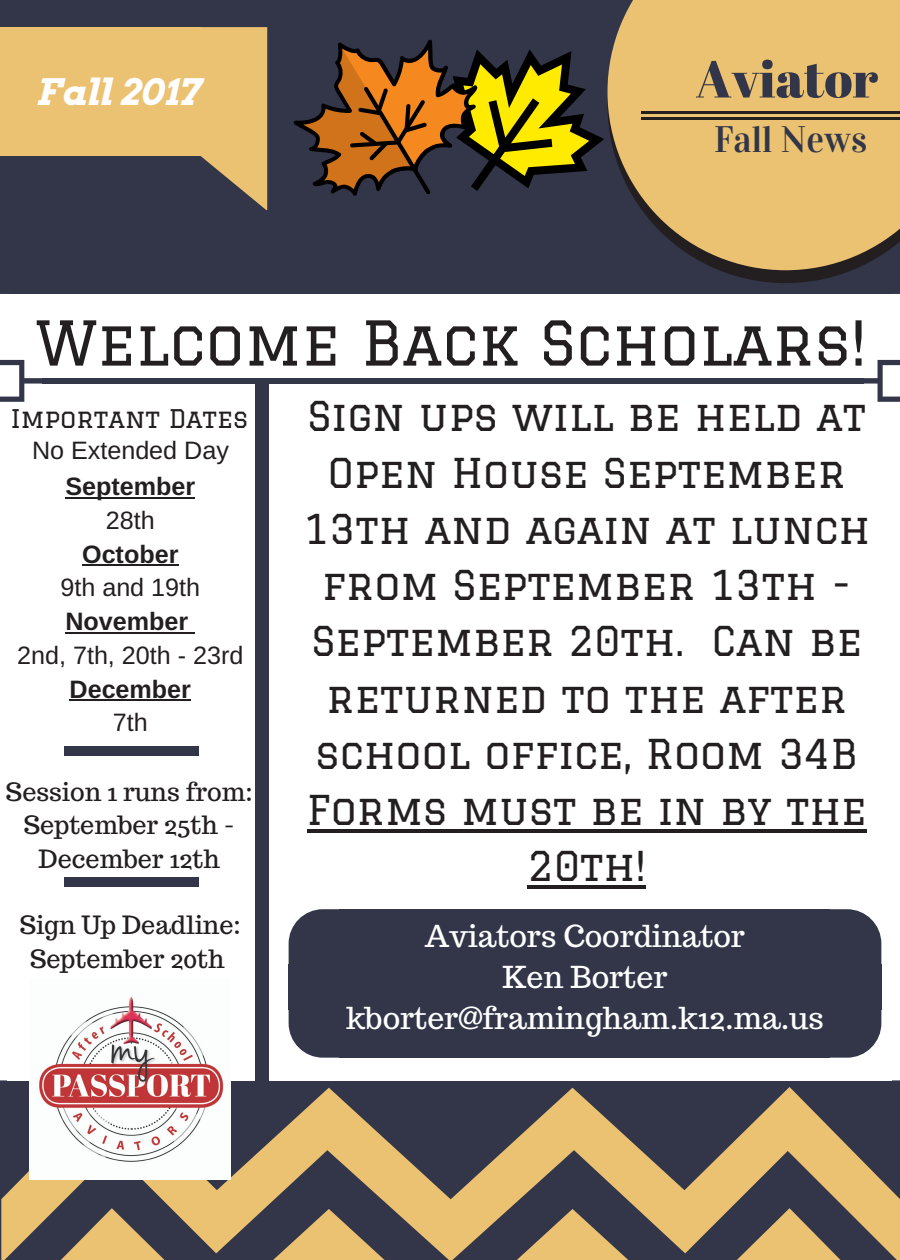
<style>
.page{position:relative;width:900px;height:1260px;background:#323648}
.page>*{position:absolute;margin:0;border:0;box-sizing:border-box;transform-origin:0 0}
.t1{font:60.5px "Graduate";color:#231f20}
.t2{font:51.75px "Abril Fatface";color:#323648}
.t3{font:40.25px/56.2px "Graduate";color:#231f20;text-align:center}
.t4{font:37px "Vidaloka";color:#323648}
.t5{font:italic 700 36.25px "Arvo";color:#fff}
.t6{font:30.25px/41.2px "Trocchi";color:#fff;text-align:center}
.t7{font:25.25px/33.8px "Trocchi";color:#231f20;text-align:center}
.t8{font:25.25px "Arimo";color:#231f20}
.t9{font:700 25.25px "Arimo";color:#231f20}
.t10{font:25.25px "Graduate";color:#231f20}
</style>
<div class="page">
<svg style="left:451px;top:1087px;width:449px;height:173px"></svg>
<svg style="left:1px;top:1087px;width:450px;height:173px"></svg>
<svg style="left:719px;top:270px;width:133px;height:13px;fill:#231f20"></svg>
<svg style="left:631px;top:0;width:269px;height:270px;background:#dcb56d"></svg>
<hr style="left:641px;top:111px;width:259px;height:3px;background:#231f20">
<hr style="left:641px;top:117px;width:259px;height:2px;background:#231f20">
<svg style="left:892px;top:294px;width:8px;height:47px"></svg>
<div style="left:891px;top:341px;width:9px;height:698px;background:#fff"></div>
<div style="left:9px;top:342px;width:883px;height:696px;background:#fff"></div>
<div style="left:8px;top:294px;width:884px;height:48px;background:#fff"></div>
<svg style="left:0;top:294px;width:8px;height:47px"></svg>
<div style="left:0;top:341px;width:9px;height:698px;background:#fff"></div>
<div style="left:8px;top:1038px;width:884px;height:42px;background:#fff"></div>
<svg style="left:0;top:1039px;width:8px;height:41px"></svg>
<svg style="left:892px;top:1039px;width:8px;height:41px"></svg>
<div style="left:0;top:27px;width:201px;height:129px;background:#ebc172"></div>
<div style="left:256px;top:380px;width:13px;height:708px;background:#323648"></div>
<div style="left:43px;top:378px;width:821px;height:6px;background:#323648"></div>
<svg style="left:862px;top:360px;width:38px;height:42px"></svg>
<svg style="left:0;top:360px;width:44px;height:42px"></svg>
<svg style="left:65px;top:497px;width:69px;height:2px"></svg>
<hr style="left:134px;top:497px;width:22px;height:2px;background:#231f20">
<svg style="left:156px;top:497px;width:39px;height:2px"></svg>
<hr style="left:82px;top:564px;width:20px;height:2px;background:#231f20">
<svg style="left:102px;top:564px;width:76px;height:2px"></svg>
<svg style="left:65px;top:632px;width:62px;height:2px"></svg>
<hr style="left:127px;top:632px;width:22px;height:2px;background:#231f20">
<svg style="left:149px;top:632px;width:46px;height:2px"></svg>
<svg style="left:70px;top:699px;width:60px;height:2px"></svg>
<hr style="left:130px;top:699px;width:22px;height:2px;background:#231f20">
<svg style="left:152px;top:699px;width:39px;height:2px"></svg>
<div style="left:64px;top:746px;width:135px;height:10px;background:#323648"></div>
<div style="left:64px;top:878px;width:135px;height:9px;background:#323648"></div>
<svg style="left:625px;top:3px;width:14px;height:233px;fill:#ebc172"></svg>
<svg style="left:201px;top:14px;width:427px;height:204px"></svg>
<svg style="left:830px;top:909px;width:51px;height:55px"></svg>
<div style="left:828px;top:964px;width:53px;height:46px;background:#323648"></div>
<div style="left:340px;top:964px;width:490px;height:46px;background:#323648"></div>
<div style="left:340px;top:909px;width:490px;height:57px;background:#323648"></div>
<svg style="left:289px;top:909px;width:51px;height:55px"></svg>
<div style="left:289px;top:964px;width:53px;height:46px;background:#323648"></div>
<div style="left:340px;top:1008px;width:490px;height:50px;background:#323648"></div>
<svg style="left:289px;top:1010px;width:51px;height:48px"></svg>
<svg style="left:830px;top:1010px;width:51px;height:48px"></svg>
<img style="left:30px;top:979px;width:201px;height:200px">
<hr style="left:307px;top:829px;width:24px;height:3px;background:#231f20">
<hr style="left:331px;top:829px;width:26px;height:3px;background:#231f20">
<hr style="left:357px;top:829px;width:28px;height:3px;background:#231f20">
<hr style="left:385px;top:829px;width:38px;height:3px;background:#231f20">
<hr style="left:423px;top:829px;width:24px;height:3px;background:#231f20">
<hr style="left:447px;top:829px;width:14px;height:3px;background:#231f20">
<hr style="left:461px;top:829px;width:38px;height:3px;background:#231f20">
<hr style="left:499px;top:829px;width:30px;height:3px;background:#231f20">
<hr style="left:529px;top:829px;width:24px;height:3px;background:#231f20">
<hr style="left:553px;top:829px;width:23px;height:3px;background:#231f20">
<hr style="left:576px;top:829px;width:15px;height:3px;background:#231f20">
<hr style="left:591px;top:829px;width:27px;height:3px;background:#231f20">
<hr style="left:618px;top:829px;width:26px;height:3px;background:#231f20">
<hr style="left:644px;top:829px;width:14px;height:3px;background:#231f20">
<hr style="left:658px;top:829px;width:15px;height:3px;background:#231f20">
<hr style="left:673px;top:829px;width:33px;height:3px;background:#231f20">
<hr style="left:706px;top:829px;width:14px;height:3px;background:#231f20">
<hr style="left:720px;top:829px;width:28px;height:3px;background:#231f20">
<hr style="left:748px;top:829px;width:24px;height:3px;background:#231f20">
<hr style="left:772px;top:829px;width:14px;height:3px;background:#231f20">
<hr style="left:786px;top:829px;width:23px;height:3px;background:#231f20">
<hr style="left:809px;top:829px;width:32px;height:3px;background:#231f20">
<hr style="left:841px;top:829px;width:26px;height:3px;background:#231f20">
<hr style="left:528px;top:885px;width:26px;height:4px;background:#231f20">
<hr style="left:554px;top:885px;width:26px;height:4px;background:#231f20">
<hr style="left:580px;top:885px;width:24px;height:4px;background:#231f20">
<hr style="left:604px;top:885px;width:31px;height:4px;background:#231f20">
<hr style="left:635px;top:885px;width:11px;height:4px;background:#231f20">
<p class="t5" style="left:36px;top:70px;width:167px">Fall 2017</p>
<p class="t2" style="left:696px;top:43px;width:184px">Aviator</p>
<p class="t4" style="left:714px;top:117px;width:155px">Fall News</p>
<h1 class="t1" style="left:36px;top:308px;width:832px">Welcome Back Scholars!</h1>
<p class="t10" style="left:11px;top:403px;width:239px">Important Dates</p>
<p class="t8" style="left:32px;top:437px;width:198px">No Extended Day</p>
<p class="t9" style="left:65px;top:472px;width:131px">September</p>
<p class="t8" style="left:106px;top:506px;width:50px">28th</p>
<p class="t9" style="left:82px;top:540px;width:98px">October</p>
<p class="t8" style="left:60px;top:573px;width:141px">9th and 19th</p>
<p class="t9" style="left:65px;top:607px;width:124px">November</p>
<p class="t8" style="left:17px;top:641px;width:228px">2nd, 7th, 20th - 23rd</p>
<p class="t9" style="left:70px;top:675px;width:123px">December</p>
<p class="t8" style="left:113px;top:708px;width:36px">7th</p>
<p class="t7" style="left:6px;top:774px;width:248px">Session 1 runs from:<br>September 25th -<br>December 12th</p>
<p class="t3" style="left:303px;top:388px;width:569px">Sign ups will be held at<br>Open House September<br>13th and again at lunch from September 13th -<br>September 20th. Can be returned to the after school office, Room 34B<br>Forms must be in by the<br>20th!</p>
<p class="t7" style="left:20px;top:908px;width:223px">Sign Up Deadline:<br>September 20th</p>
<p class="t6" style="left:346px;top:915px;width:479px">Aviators Coordinator<br>Ken Borter kborter@framingham.k12.ma.us</p>
</div>
